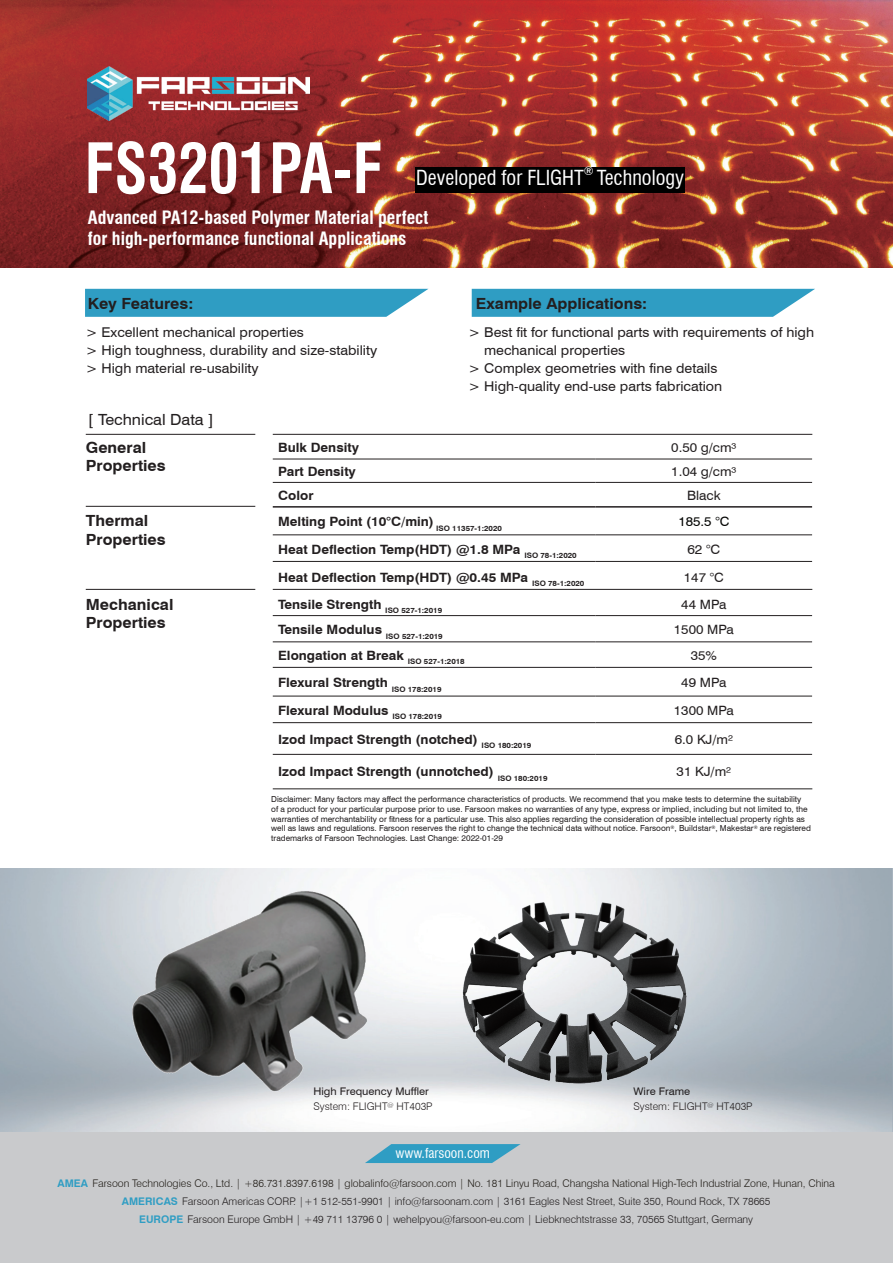
<style>
.page{position:relative;width:893px;height:1263px;background:#fff}
.page>*{position:absolute;margin:0;border:0;box-sizing:border-box;transform-origin:0 0}
.t1{font:700 condensed 67.5px "Swiss 721 BT";color:#fff;scale:.9 1}
.t2{font:condensed 20.25px "Swiss 721 BT";color:#fff}
.t3{font:700 condensed 18px/21px "Swiss 721 BT";color:#fff}
.t4{font:700 15.45px/18.5px "Swiss 721 BT";color:#231f20;scale:1.05 1}
.t5{font:15.45px "Swiss 721 BT";color:#231f20;scale:1.05 1}
.t6{font:13.5px/18px "Swiss 721 BT";color:#231f20;scale:1.05 1}
.t7{font:condensed 13.5px "Swiss 721 BT";color:#fff}
.t8{font:700 12.9px "Swiss 721 BT";color:#231f20;scale:1.05 1}
.t9{font:12.9px "Swiss 721 BT";color:#231f20;scale:1.05 1}
.t10{font:12.9px "Swiss 721 BT";color:#040503;scale:1.05 1}
.t11{font:condensed 11.85px "Swiss 721 BT";color:#fff}
.t12{font:300 10.5px/18px "Swiss 721 BT";color:#231f20;text-align:center}
.t13{font:10.5px/15px "Swiss 721 BT";color:#231f20;scale:1.05 1}
.t14{font:8.25px/9.9px "Swiss 721 BT";color:#231f20}
.s1{font-weight:300}
.s2{font-weight:400}
.s3{font-weight:700;color:#2f9dc3}
.s4{color:#221e18}
</style>
<div class="page">
<div style="left:0;top:1132px;width:893px;height:131px;background:#c9cacc"></div>
<svg style="left:365px;top:1144px;width:156px;height:19px"></svg>
<svg style="left:472px;top:289px;width:343px;height:28px;background:#3ca3c7"></svg>
<svg style="left:85px;top:289px;width:343px;height:28px;background:#3ca3c6"></svg>
<hr style="left:273px;top:459px;width:323px;height:1px;background:#231f20">
<hr style="left:596px;top:459px;width:216px;height:1px;background:#231f20">
<hr style="left:273px;top:482px;width:323px;height:1px;background:#231f20">
<hr style="left:596px;top:482px;width:216px;height:1px;background:#231f20">
<hr style="left:273px;top:561px;width:323px;height:1px;background:#231f20">
<hr style="left:596px;top:561px;width:216px;height:1px;background:#231f20">
<hr style="left:273px;top:535px;width:323px;height:1px;background:#231f20">
<hr style="left:596px;top:535px;width:216px;height:1px;background:#231f20">
<hr style="left:273px;top:615px;width:323px;height:1px;background:#231f20">
<hr style="left:596px;top:615px;width:216px;height:1px;background:#231f20">
<hr style="left:273px;top:642px;width:323px;height:1px;background:#231f20">
<hr style="left:596px;top:642px;width:216px;height:1px;background:#231f20">
<hr style="left:273px;top:667px;width:323px;height:1px;background:#231f20">
<hr style="left:596px;top:667px;width:216px;height:1px;background:#231f20">
<hr style="left:273px;top:696px;width:323px;height:1px;background:#231f20">
<hr style="left:596px;top:696px;width:216px;height:1px;background:#231f20">
<hr style="left:273px;top:722px;width:323px;height:1px;background:#231f20">
<hr style="left:596px;top:722px;width:216px;height:1px;background:#231f20">
<hr style="left:273px;top:754px;width:323px;height:1px;background:#231f20">
<hr style="left:596px;top:754px;width:216px;height:1px;background:#231f20">
<hr style="left:273px;top:506px;width:323px;height:2px;background:#231f20">
<hr style="left:596px;top:506px;width:216px;height:2px;background:#231f20">
<hr style="left:86px;top:506px;width:169px;height:1px;background:#231f20">
<hr style="left:86px;top:589px;width:169px;height:1px;background:#231f20">
<hr style="left:273px;top:589px;width:539px;height:1px;background:#231f20">
<hr style="left:273px;top:789px;width:539px;height:1px;background:#231f20">
<hr style="left:86px;top:434px;width:169px;height:1px;background:#231f20">
<hr style="left:273px;top:434px;width:539px;height:1px;background:#231f20">
<img style="left:0;top:0;width:893px;height:268px">
<img style="left:88px;top:66px;width:222px;height:54px">
<div style="left:415px;top:168px;width:270px;height:25px;background:#000"></div>
<img style="left:126px;top:868px;width:254px;height:229px">
<img style="left:461px;top:900px;width:229px;height:188px">
<h1 class="t1" style="left:85px;top:128px;width:332px">FS3201PA-F</h1>
<h2 class="t2" style="left:416px;top:166px;width:169px">Developed for FLIGHT</h2>
<h3 class="t11" style="left:584px;top:164px;width:11px">®</h3>
<h2 class="t2" style="left:597px;top:166px;width:89px">Technology</h2>
<h3 class="t3" style="left:88px;top:207px;width:342px">Advanced PA12-based Polymer Material perfect for high-performance functional Applications</h3>
<h3 class="t4" style="left:88px;top:294px;width:102px">Key Features:</h3>
<h3 class="t4" style="left:476px;top:294px;width:165px">Example Applications:</h3>
<h3 class="t6" style="left:86px;top:322px;width:279px">&gt; Excellent mechanical properties<br>&gt; High toughness, durability and size-stability &gt; High material re-usability</h3>
<h3 class="t6" style="left:469px;top:323px;width:331px">&gt; Best fit for functional parts with requirements of high</h3>
<h3 class="t6" style="left:484px;top:341px;width:136px">mechanical properties</h3>
<h3 class="t6" style="left:469px;top:359px;width:239px">&gt; Complex geometries with fine details</h3>
<h3 class="t6" style="left:469px;top:377px;width:243px">&gt; High-quality end-use parts fabrication</h3>
<h3 class="t5" style="left:88px;top:409px;width:122px">[ Technical Data ]</h3>
<h3 class="t4" style="left:86px;top:437px;width:78px">General<br>Properties</h3>
<h3 class="t8" style="left:278px;top:438px;width:78px">Bulk Density</h3>
<h3 class="t9" style="left:671px;top:438px;width:64px">0.50 g/cm³</h3>
<h3 class="t8" style="left:278px;top:463px;width:75px">Part Density</h3>
<h3 class="t9" style="left:671px;top:463px;width:64px">1.04 g/cm³</h3>
<h3 class="t8" style="left:278px;top:487px;width:35px">Color</h3>
<h3 class="t9" style="left:687px;top:487px;width:34px">Black</h3>
<h3 class="t8" style="left:278px;top:513px;width:215px">Melting Point (10°C/min) <sub>ISO</sub> <sub>11357-1:2020</sub></h3>
<h3 class="t10" style="left:678px;top:513px;width:50px">185.5 °C</h3>
<h3 class="t8" style="left:278px;top:540px;width:286px">Heat Deflection Temp(HDT) @1.8 MPa <sub>ISO</sub> <sub>78-1:2020</sub></h3>
<h3 class="t9" style="left:687px;top:540px;width:33px">62 °C</h3>
<h3 class="t8" style="left:278px;top:568px;width:293px">Heat Deflection Temp(HDT) @0.45 MPa <sub>ISO</sub> <sub>78-1:2020</sub></h3>
<h3 class="t9" style="left:684px;top:568px;width:40px">147 °C</h3>
<h3 class="t8" style="left:278px;top:595px;width:158px">Tensile Strength <sub>ISO</sub> <sub>527-1:2019</sub></h3>
<h3 class="t9" style="left:681px;top:595px;width:45px">44 MPa</h3>
<h3 class="t8" style="left:278px;top:621px;width:158px">Tensile Modulus <sub>ISO</sub> <sub>527-1:2019</sub></h3>
<h3 class="t9" style="left:674px;top:621px;width:59px">1500 MPa</h3>
<h3 class="t8" style="left:278px;top:647px;width:179px">Elongation at Break <sub>ISO</sub> <sub>527-1:2018</sub></h3>
<h3 class="t9" style="left:691px;top:647px;width:26px">35%</h3>
<h3 class="t8" style="left:278px;top:674px;width:157px">Flexural Strength <sub>ISO</sub> <sub>178:2019</sub></h3>
<h3 class="t9" style="left:681px;top:674px;width:45px">49 MPa</h3>
<h3 class="t8" style="left:278px;top:701px;width:158px">Flexural Modulus <sub>ISO</sub> <sub>178:2019</sub></h3>
<h3 class="t9" style="left:674px;top:701px;width:59px">1300 MPa</h3>
<h3 class="t8" style="left:278px;top:730px;width:243px">Izod Impact Strength (notched) <sub>ISO</sub> <sub>180:2019</sub></h3>
<h3 class="t9" style="left:675px;top:730px;width:57px">6.0 KJ/m²</h3>
<h3 class="t8" style="left:278px;top:763px;width:258px">Izod Impact Strength (unnotched) <sub>ISO</sub> <sub>180:2019</sub></h3>
<h3 class="t9" style="left:677px;top:763px;width:53px">31 KJ/m²</h3>
<h3 class="t4" style="left:86px;top:511px;width:78px">Thermal<br>Properties</h3>
<h3 class="t4" style="left:86px;top:595px;width:85px">Mechanical<br>Properties</h3>
<p class="t14" style="left:271px;top:793px;width:541px">Disclaimer: Many factors may affect the performance characteristics of products. We recommend that you make tests to determine the suitability<br>of a product for your particular purpose prior to use. Farsoon makes no warranties of any type, express or implied, including but not limited to, the warranties of merchantability or fitness for a particular use. This also applies regarding the consideration of possible intellectual property rights as well as laws and regulations. Farsoon reserves the right to change the technical data without notice. Farsoon<sup>®</sup>, Buildstar<sup>®</sup>, Makestar<sup>®</sup> are registered trademarks of Farsoon Technologies. Last Change: 2022-01-29</p>
<p class="t13" style="left:313px;top:1084px;width:115px">High Frequency Muffler<br><span class="s1">System: FLIGHT</span><sup>@</sup> <span class="s1">HT403P</span></p>
<p class="t12" style="left:633px;top:1084px;width:121px;line-height:15px;text-align:left"><span class="s2">Wire Frame<br></span>System: FLIGHT<sup>@</sup> HT403P</p>
<h3 class="t7" style="left:395px;top:1145px;width:96px">www.farsoon.com</h3>
<p class="t12" style="left:58px;top:1174px;width:779px"><span class="s3">AMEA</span> <span class="s4">Farsoon Technologies Co., Ltd. | +86.731.8397.6198 | globalinfo@farsoon.com | No. 181 Linyu Road, Changsha National High-Tech Industrial Zone, Hunan, China<br></span><span class="s3">AMERICAS</span> Farsoon Americas CORP. |+1 512-551-9901 | info@farsoonam.com | 3161 Eagles Nest Street, Suite 350, Round Rock, TX 78665<br><span class="s3">EUROPE</span> Farsoon Europe GmbH | +49 711 13796 0 | wehelpyou@farsoon-eu.com | Liebknechtstrasse 33, 70565 Stuttgart, Germany</p>
</div>
